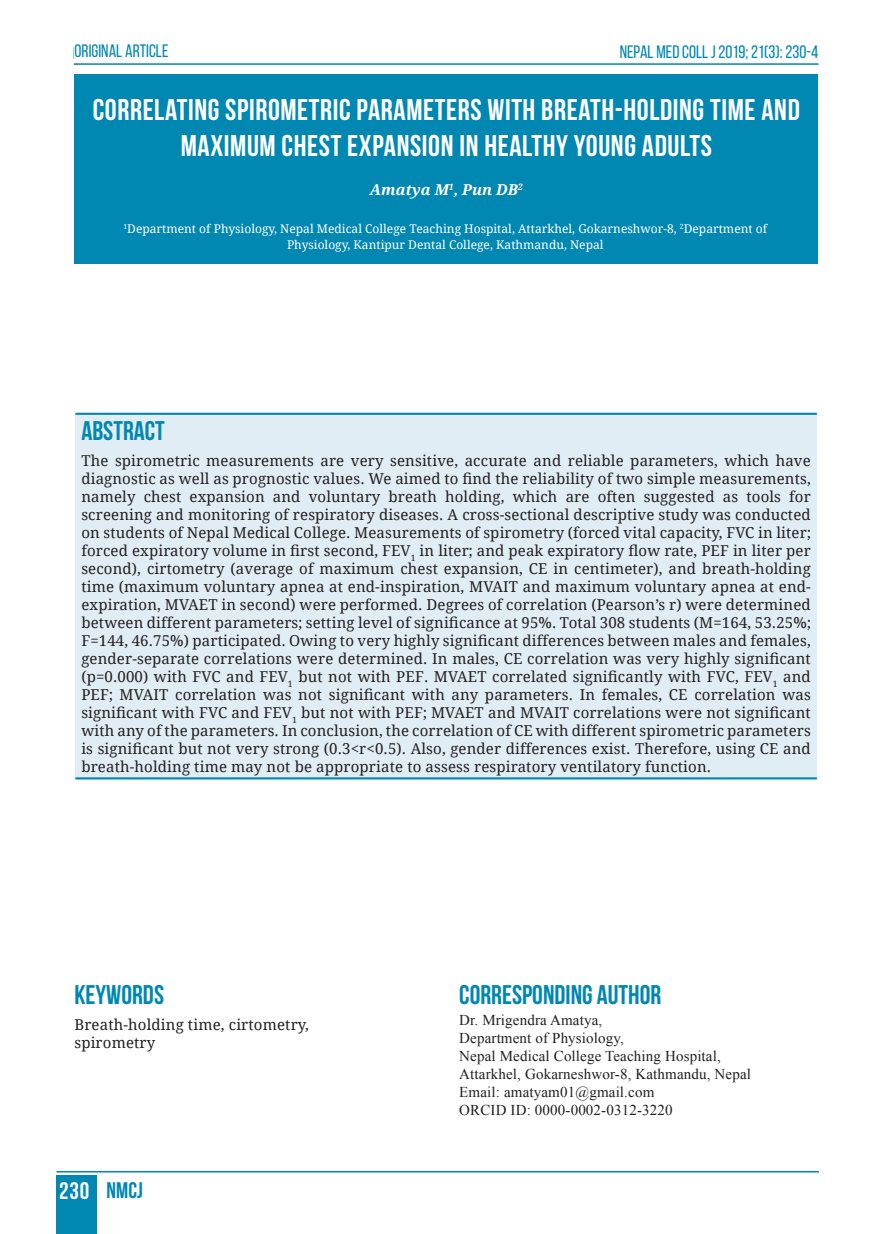
<style>
.page{position:relative;width:893px;height:1234px;background:#fff}
.page>*{position:absolute;margin:0;border:0;box-sizing:border-box;transform-origin:0 0}
.t1{font:700 30px/36px "Bebas Neue";letter-spacing:.02em;color:#fff;text-align:center}
.t2{font:700 27px "Bebas Neue";color:#0087b2}
.t3{font:700 22.5px "Bebas Neue";color:#0087b2}
.t4{font:18px "Bebas Neue";color:#0087b2}
.t5{font:700 16.5px "Bebas Neue";letter-spacing:.04em;color:#0087b2}
.t6{font:15px/18px "Droid Serif";letter-spacing:.01em;color:#231f20;text-align:justify}
.t7{font:15px/18px "Times New Roman";letter-spacing:.01em;color:#231f20}
.t8{font:italic 700 15px "Droid Serif";color:#fff}
.t9{font:12px/16.5px "Droid Serif";color:#fff;text-align:center}
.s1{font-size:24px;color:#fff}
</style>
<div class="page">
<hr style="left:74px;top:63px;width:745px;height:2px;background:#0087b2">
<div style="left:57px;top:1174px;width:40px;height:59px;background:#0087b2"></div>
<hr style="left:57px;top:1170px;width:762px;height:2px;background:#0087b2">
<div style="left:74px;top:74px;width:744px;height:190px;background:#0087b2"></div>
<div style="left:75px;top:414px;width:742px;height:364px;background:#e1edf4"></div>
<hr style="left:75px;top:412px;width:742px;height:3px;background:#0087b2">
<hr style="left:75px;top:777px;width:742px;height:2px;background:#0087b2">
<p class="t4" style="left:75px;top:41px;width:95px">ORIGINAL ARTICLE</p>
<p class="t4" style="left:620px;top:42px;width:200px">NEPAL MED COLL J 2019; 21(3): 230-4</p>
<h1 class="t1" style="left:93px;top:92px;width:709px">CORRELATING SPIROMETRIC PARAMETERS WITH BREATH-HOLDING TIME AND<br>MAXIMUM CHEST EXPANSION IN HEALTHY YOUNG ADULTS</h1>
<p class="t8" style="left:370px;top:179px;width:154px">Amatya M<sup>1</sup>, Pun DB<sup>2</sup></p>
<p class="t5" style="left:73px;top:44px;width:189px">NEPAL MEDICAL COLLEGE JOURNAL</p>
<p class="t9" style="left:123px;top:220px;width:645px"><sup>1</sup>Department of Physiology, Nepal Medical College Teaching Hospital, Attarkhel, Gokarneshwor-8, <sup>2</sup>Department of<br>Physiology, Kantipur Dental College, Kathmandu, Nepal</p>
<h2 class="t2" style="left:81px;top:416px;width:85px">ABSTRACT</h2>
<p class="t6" style="left:81px;top:451px;width:731px">The spirometric measurements are very sensitive, accurate and reliable parameters, which have diagnostic as well as prognostic values. We aimed to find the reliability of two simple measurements, namely chest expansion and voluntary breath holding, which are often suggested as tools for screening and monitoring of respiratory diseases. A cross-sectional descriptive study was conducted on students of Nepal Medical College. Measurements of spirometry (forced vital capacity, FVC in liter; forced expiratory volume in first second, FEV<sub>1</sub> in liter; and peak expiratory flow rate, PEF in liter per second), cirtometry (average of maximum chest expansion, CE in centimeter), and breath-holding time (maximum voluntary apnea at end-inspiration, MVAIT and maximum voluntary apnea at end&shy;expiration, MVAET in second) were performed. Degrees of correlation (Pearson’s r) were determined between different parameters; setting level of significance at 95%. Total 308 students (M=164, 53.25%; F=144, 46.75%) participated. Owing to very highly significant differences between males and females, gender-separate correlations were determined. In males, CE correlation was very highly significant (p=0.000) with FVC and FEV<sub>1</sub> but not with PEF. MVAET correlated significantly with FVC, FEV<sub>1</sub> and PEF; MVAIT correlation was not significant with any parameters. In females, CE correlation was significant with FVC and FEV<sub>1</sub> but not with PEF; MVAET and MVAIT correlations were not significant with any of the parameters. In conclusion, the correlation of CE with different spirometric parameters is significant but not very strong (0.3&lt;r&lt;0.5). Also, gender differences exist. Therefore, using CE and breath-holding time may not be appropriate to assess respiratory ventilatory function.</p>
<h2 class="t2" style="left:74px;top:979px;width:91px">KEYWORDS</h2>
<p class="t6" style="left:74px;top:1015px;width:236px">Breath-holding time, cirtometry, spirometry</p>
<h3 class="t3" style="left:59px;top:1177px;width:85px"><span class="s1">230</span> NMCJ</h3>
<h2 class="t2" style="left:459px;top:979px;width:204px">CORRESPONDING AUTHOR</h2>
<p class="t7" style="left:459px;top:1010px;width:293px">Dr. Mrigendra Amatya,<br>Department of Physiology,<br>Nepal Medical College Teaching Hospital, Attarkhel, Gokarneshwor-8, Kathmandu, Nepal Email: amatyam01@gmail.com<br>ORCID ID: 0000-0002-0312-3220</p>
</div>
